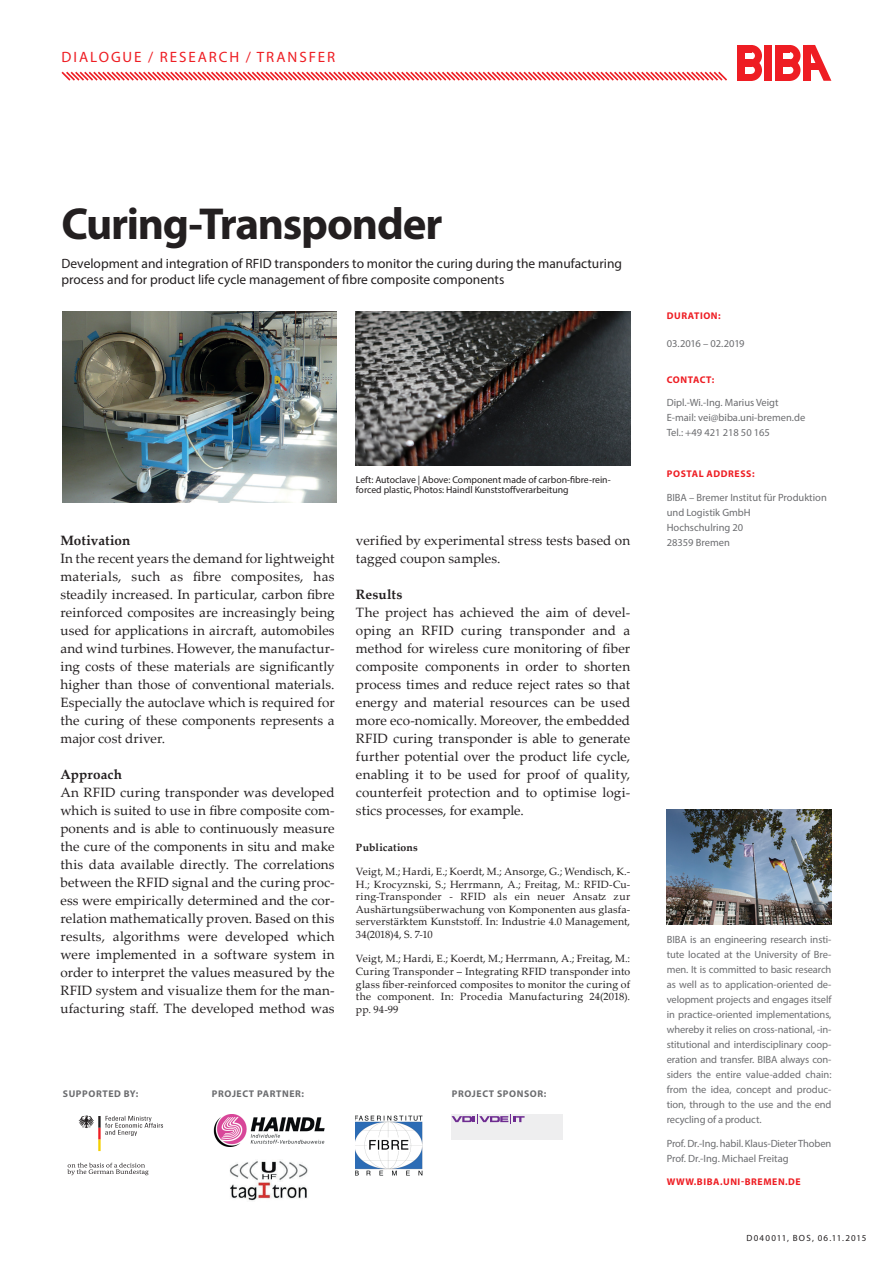
<style>
.page{position:relative;width:893px;height:1263px;background:#fff}
.page>*{position:absolute;margin:0;border:0;box-sizing:border-box;transform-origin:0 0}
.t1{font:700 45px "Myriad Pro";letter-spacing:-.025em;color:#231f20}
.t2{font:15px "Myriad Pro";letter-spacing:.13em;color:#ee1d23}
.t3{font:13.5px/18px "Palatino Linotype";letter-spacing:.01em;color:#231f20;text-align:justify}
.t4{font:13.5px/16.2px "Myriad Pro";color:#231f20}
.t5{font:700 13.5px "Palatino Linotype";letter-spacing:.005em;color:#231f20}
.t6{font:10.5px/15px "Myriad Pro";color:#6c6d70}
.t7{font:10.5px/12.6px "Palatino Linotype";letter-spacing:.02em;color:#231f20;text-align:justify}
.t8{font:10.5px "Myriad Pro";letter-spacing:-.02em;color:#6c6d70}
.t9{font:700 10.5px "Palatino Linotype";letter-spacing:.015em;color:#231f20}
.t10{font:9.75px/10.5px "Myriad Pro";color:#231f20}
.t11{font:700 9.75px "Myriad Pro";letter-spacing:.06em;color:#ee1d23}
.t12{font:700 9.75px "Myriad Pro";letter-spacing:.06em;color:#6c6d70}
.t13{font:9px "Myriad Pro";letter-spacing:.14em;color:#231f20}
</style>
<div class="page">
<svg style="left:61px;top:71px;width:666px;height:10px"></svg>
<div style="left:765px;top:45px;width:7px;height:36px;background:#ee1d23"></div>
<div style="left:803px;top:45px;width:7px;height:36px;background:#ee1d23"></div>
<svg style="left:810px;top:45px;width:21px;height:36px"></svg>
<div style="left:810px;top:63px;width:10px;height:7px;background:#ee1d23"></div>
<div style="left:737px;top:45px;width:7px;height:36px;background:#ee1d23"></div>
<div style="left:744px;top:45px;width:7px;height:7px;background:#ee1d23"></div>
<div style="left:744px;top:59px;width:7px;height:8px;background:#ee1d23"></div>
<div style="left:744px;top:74px;width:7px;height:7px;background:#ee1d23"></div>
<div style="left:775px;top:45px;width:8px;height:36px;background:#ee1d23"></div>
<div style="left:782px;top:45px;width:8px;height:7px;background:#ee1d23"></div>
<div style="left:782px;top:59px;width:8px;height:8px;background:#ee1d23"></div>
<div style="left:782px;top:74px;width:8px;height:7px;background:#ee1d23"></div>
<svg style="left:790px;top:45px;width:10px;height:36px"></svg>
<svg style="left:751px;top:45px;width:11px;height:36px"></svg>
<img style="left:667px;top:809px;width:164px;height:115px">
<svg style="left:67px;top:1163px;width:82px;height:12px"></svg>
<svg style="left:78px;top:1115px;width:85px;height:36px"></svg>
<img style="left:356px;top:311px;width:274px;height:155px">
<img style="left:62px;top:311px;width:274px;height:191px">
<img style="left:229px;top:1161px;width:79px;height:40px">
<div style="left:452px;top:1114px;width:111px;height:25px;background:#eeeeef"></div>
<svg style="left:452px;top:1114px;width:73px;height:10px"></svg>
<img style="left:213px;top:1114px;width:112px;height:32px">
<img style="left:355px;top:1115px;width:67px;height:61px">
<p class="t2" style="left:62px;top:48px;width:275px">DIALOGUE / RESEARCH / TRANSFER</p>
<h1 class="t1" style="left:62px;top:194px;width:383px">Curing-Transponder</h1>
<p class="t4" style="left:62px;top:255px;width:562px">Development and integration of RFID transponders to monitor the curing during the manufacturing process and for product life cycle management of fibre composite components</p>
<p class="t5" style="left:60px;top:531px;width:71px">Motivation</p>
<p class="t3" style="left:60px;top:549px;width:276px">In the recent years the demand for lightweight materials, such as fibre composites, has steadily increased. In particular, carbon fibre reinforced composites are increasingly being used for applications in aircraft, automobiles and wind turbines. However, the manufactur&shy;ing costs of these materials are significantly higher than those of conventional materials.<br>Especially the autoclave which is required for the curing of these components represents a major cost driver.</p>
<p class="t5" style="left:60px;top:765px;width:63px">Approach</p>
<p class="t3" style="left:60px;top:783px;width:276px">An RFID curing transponder was developed which is suited to use in fibre composite com&shy;ponents and is able to continuously measure the cure of the components in situ and make this data available directly. The correlations between the RFID signal and the curing proc&shy;ess were empirically determined and the cor&shy;relation mathematically proven. Based on this results, algorithms were developed which were implemented in a software system in order to interpret the values measured by the RFID system and visualize them for the man&shy;ufacturing staff. The developed method was</p>
<p class="t10" style="left:356px;top:474px;width:256px">Left: Autoclave | Above: Component made of carbon-fibre-rein&shy;forced plastic, Photos: Haindl Kunststoffverarbeitung</p>
<p class="t3" style="left:356px;top:531px;width:276px">verified by experimental stress tests based on tagged coupon samples.</p>
<p class="t5" style="left:356px;top:585px;width:48px">Results</p>
<p class="t3" style="left:356px;top:603px;width:276px">The project has achieved the aim of devel&shy;oping an RFID curing transponder and a method for wireless cure monitoring of fiber composite components in order to shorten process times and reduce reject rates so that energy and material resources can be used more eco-nomically. Moreover, the embedded RFID curing transponder is able to generate further potential over the product life cycle, enabling it to be used for proof of quality, counterfeit protection and to optimise logi&shy;stics processes, for example.</p>
<p class="t9" style="left:356px;top:840px;width:64px">Publications</p>
<p class="t7" style="left:356px;top:865px;width:276px">Veigt, M.; Hardi, E.; Koerdt, M.; Ansorge, G.; Wendisch, K.- H.; Krocyznski, S.; Herrmann, A.; Freitag, M.: RFID-Cu&shy;ring-Transponder - RFID als ein neuer Ansatz zur Aushärtungsüberwachung von Komponenten aus glasfa&shy;serverstärktem Kunststoff. In: Industrie 4.0 Management, 34(2018)4, S. 7-10</p>
<p class="t7" style="left:356px;top:952px;width:276px">Veigt, M.; Hardi, E.; Koerdt, M.; Herrmann, A.; Freitag, M.:<br>Curing Transponder – Integrating RFID transponder into glass fiber-reinforced composites to monitor the curing of the component. In: Procedia Manufacturing 24(2018). pp. 94-99</p>
<p class="t12" style="left:63px;top:1087px;width:77px">SUPPORTED BY:</p>
<p class="t12" style="left:212px;top:1087px;width:94px">PROJECT PARTNER:</p>
<p class="t12" style="left:452px;top:1087px;width:96px">PROJECT SPONSOR:</p>
<p class="t11" style="left:667px;top:309px;width:55px">DURATION:</p>
<p class="t8" style="left:667px;top:337px;width:79px">03.2016 – 02.2019</p>
<p class="t11" style="left:667px;top:373px;width:49px">CONTACT:</p>
<p class="t6" style="left:667px;top:395px;width:140px">Dipl.-Wi.-Ing. Marius Veigt<br>E-mail: vei@biba.uni-bremen.de<br>Tel.: +49 421 218 50 165</p>
<p class="t11" style="left:667px;top:467px;width:89px">POSTAL ADDRESS:</p>
<p class="t6" style="left:667px;top:489px;width:162px">BIBA – Bremer Institut für Produktion und Logistik GmbH<br>Hochschulring 20<br>28359 Bremen</p>
<p class="t6" style="left:667px;top:932px;width:166px;text-align:justify">BIBA is an engineering research insti&shy;tute located at the University of Bre&shy;men. It is committed to basic research as well as to application-oriented de&shy;velopment projects and engages itself in practice-oriented implementations, whereby it relies on cross-national, -in&shy;stitutional and interdisciplinary coop&shy;eration and transfer. BIBA always con&shy;siders the entire value-added chain: from the idea, concept and produc&shy;tion, through to the use and the end recycling of a product.</p>
<p class="t6" style="left:667px;top:1135px;width:166px">Prof. Dr.-Ing. habil. Klaus-Dieter Thoben<br>Prof. Dr.-Ing. Michael Freitag</p>
<p class="t11" style="left:667px;top:1175px;width:135px">WWW.BIBA.UNI-BREMEN.DE</p>
<p class="t13" style="left:746px;top:1232px;width:121px">D040011, BOS, 06.11.2015</p>
</div>
